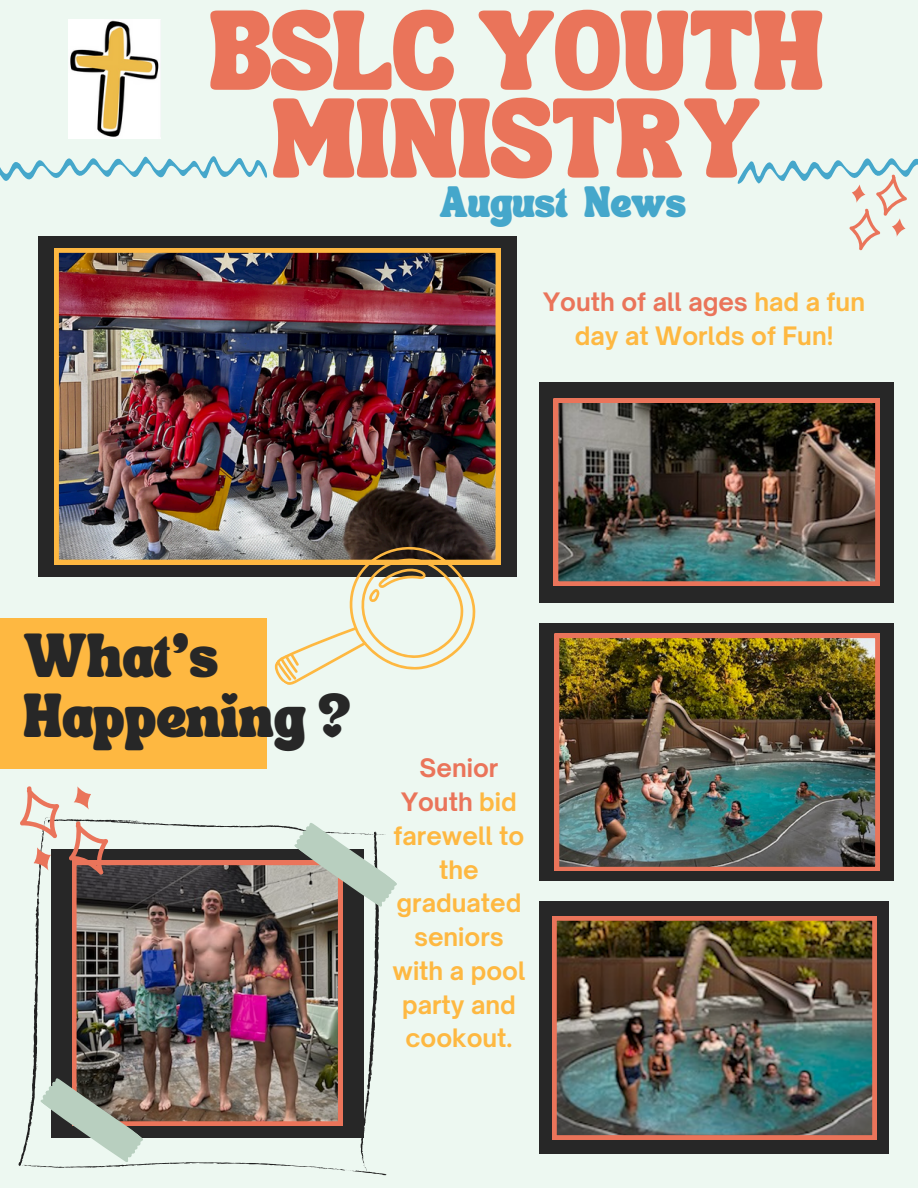
<style>
.page{position:relative;width:918px;height:1188px;background:#edf8f1}
.page>*{position:absolute;margin:0;border:0;box-sizing:border-box;transform-origin:0 0}
.t1{font:55.05px/87.9px "TANSONGBIRD";letter-spacing:.01em;color:#ea745a;text-align:center}
.t2{font:30.15px/60.4px "TANSONGBIRD";color:#272727}
.t3{font:700 24.3px/33.8px "Open Sauce One";color:#feb841;text-align:center}
.t4{font:21.3px "TANSONGBIRD";color:#45a7cb}
.s1{color:#ea745a}
</style>
<div class="page">
<svg style="left:0;top:138px;width:267px;height:43px"></svg>
<div style="left:0;top:618px;width:267px;height:151px;background:#feb841"></div>
<img style="left:69px;top:19px;width:92px;height:119px">
<svg style="left:18px;top:820px;width:369px;height:356px"></svg>
<div style="left:51px;top:849px;width:312px;height:289px;background:#272727"></div>
<svg style="left:737px;top:158px;width:181px;height:93px"></svg>
<div style="left:540px;top:902px;width:349px;height:252px;background:#272727"></div>
<div style="left:38px;top:236px;width:478px;height:341px;background:#272727"></div>
<img style="left:54px;top:248px;width:446px;height:316px">
<div style="left:540px;top:623px;width:354px;height:258px;background:#272727"></div>
<div style="left:540px;top:382px;width:354px;height:220px;background:#272727"></div>
<svg style="left:269px;top:522px;width:231px;height:163px"></svg>
<img style="left:554px;top:399px;width:326px;height:186px">
<img style="left:72px;top:861px;width:270px;height:265px">
<svg style="left:18px;top:786px;width:104px;height:100px"></svg>
<svg style="left:292px;top:820px;width:105px;height:93px"></svg>
<svg style="left:38px;top:1072px;width:107px;height:96px"></svg>
<img style="left:555px;top:634px;width:325px;height:237px">
<img style="left:552px;top:916px;width:324px;height:224px">
<p class="t1" style="left:209px;top:27px;width:616px">BSLC YOUTH<br>MINISTRY</p>
<h2 class="t4" style="left:440px;top:198px;width:248px">August News</h2>
<p class="t3" style="left:543px;top:285px;width:323px"><span class="s1">Youth of all ages</span> had a fun day at Worlds of Fun!</p>
<p class="t2" style="left:24px;top:636px;width:329px">What's<br>Happening ?</p>
<p class="t3" style="left:393px;top:751px;width:134px"><span class="s1">Senior<br>Youth</span> bid farewell to the graduated seniors with a pool party and cookout.</p>
</div>
